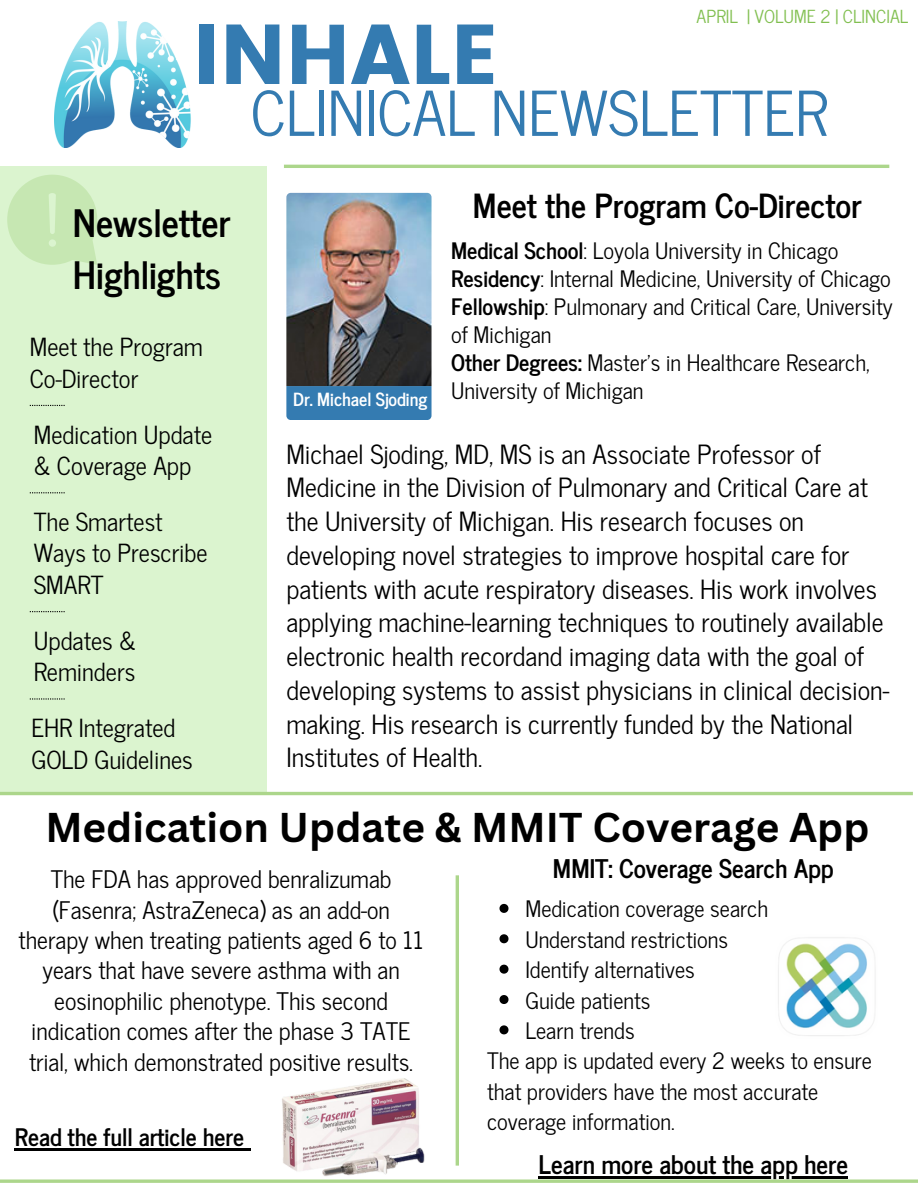
<style>
.page{position:relative;width:918px;height:1188px;background:#fff}
.page>*{position:absolute;margin:0;border:0;box-sizing:border-box;transform-origin:0 0}
.t1{font:84.45px "Poppins";color:#347bb1}
.t2{font:61.2px "News Cycle";color:#347bb1}
.t3{font:700 40.5px "Canva Sans";color:#000}
.t4{font:700 37.5px/51.8px "News Cycle";color:#000}
.t5{font:700 33px "News Cycle";color:#000}
.t6{font:26.25px/33.8px "News Cycle";color:#000}
.t7{font:700 25.5px "News Cycle";color:#000}
.t8{font:24.75px/31.5px "News Cycle";color:#000}
.t9{font:24px/30.3px "News Cycle";color:#000;text-align:center}
.t10{font:700 24px "News Cycle";color:#000}
.t11{font:22.5px/30.3px "News Cycle";color:#000}
.t12{font:700 18px "News Cycle";color:#fff}
.t13{font:17.85px "News Cycle";color:#81bf50}
.s1{font-weight:700}
</style>
<div class="page">
<div style="left:0;top:166px;width:267px;height:626px;background:#dbf4cf"></div>
<img style="left:54px;top:22px;width:137px;height:126px">
<hr style="left:284px;top:165px;width:605px;height:3px;background:#acd68b">
<hr style="left:0;top:792px;width:913px;height:3px;background:#acd68b">
<svg style="left:7px;top:175px;width:90px;height:90px"></svg>
<svg style="left:30px;top:492px;width:35px;height:1px"></svg>
<svg style="left:30px;top:405px;width:35px;height:1px"></svg>
<svg style="left:30px;top:611px;width:35px;height:1px"></svg>
<svg style="left:30px;top:698px;width:35px;height:2px"></svg>
<hr style="left:0;top:1180px;width:918px;height:3px;background:#acd68b">
<div style="left:286px;top:386px;width:146px;height:34px;background:#347bb1"></div>
<img style="left:286px;top:193px;width:146px;height:193px">
<hr style="left:456px;top:875px;width:3px;height:291px;background:#acd68b">
<img style="left:267px;top:1078px;width:166px;height:105px">
<svg style="left:500px;top:904px;width:8px;height:9px"></svg>
<svg style="left:500px;top:934px;width:8px;height:9px"></svg>
<svg style="left:500px;top:965px;width:8px;height:9px"></svg>
<svg style="left:500px;top:995px;width:8px;height:9px"></svg>
<svg style="left:500px;top:1025px;width:8px;height:9px"></svg>
<hr style="left:539px;top:1176px;width:309px;height:2px;background:#000">
<img style="left:778px;top:937px;width:98px;height:99px">
<hr style="left:15px;top:1148px;width:229px;height:2px;background:#000">
<svg style="left:244px;top:1148px;width:6px;height:2px"></svg>
<h5 class="t1" style="left:193px;top:5px;width:308px">INHALE</h5>
<h6 class="t13" style="left:697px;top:1px;width:213px">APRIL | VOLUME 2 | CLINCIAL</h6>
<p class="t4" style="left:73px;top:195px;width:159px">Newsletter<br>Highlights</p>
<p class="t8" style="left:30px;top:330px;width:175px">Meet the Program<br>Co-Director</p>
<p class="t8" style="left:34px;top:417px;width:180px">Medication Update &amp; Coverage App</p>
<p class="t8" style="left:34px;top:504px;width:175px">The Smartest<br>Ways to Prescribe<br>SMART</p>
<h6 class="t8" style="left:34px;top:623px;width:104px">Updates &amp;<br>Reminders</h6>
<p class="t8" style="left:31px;top:711px;width:163px">EHR Integrated<br>GOLD Guidelines</p>
<h3 class="t2" style="left:251px;top:59px;width:578px">CLINICAL NEWSLETTER</h3>
<p class="t12" style="left:293px;top:384px;width:135px">Dr. Michael Sjoding</p>
<h5 class="t5" style="left:473px;top:177px;width:390px">Meet the Program Co-Director</h5>
<p class="t11" style="left:451px;top:234px;width:389px"><span class="s1">Medical School</span>: Loyola University in Chicago</p>
<p class="t11" style="left:451px;top:262px;width:441px"><span class="s1">Residency</span>: Internal Medicine, University of Chicago</p>
<p class="t11" style="left:451px;top:291px;width:443px;line-height:28.2px"><span class="s1">Fellowship</span>: Pulmonary and Critical Care, University of Michigan</p>
<p class="t11" style="left:451px;top:347px;width:420px;line-height:28.2px"><span class="s1">Other Degrees:</span> Master’s in Healthcare Research,<br>University of Michigan</p>
<h4 class="t6" style="left:286px;top:435px;width:604px">Michael Sjoding, MD, MS is an Associate Professor of Medicine in the Division of Pulmonary and Critical Care at the University of Michigan. His research focuses on developing novel strategies to improve hospital care for patients with acute respiratory diseases. His work involves applying machine-learning techniques to routinely available electronic health recordand imaging data with the goal of developing systems to assist physicians in clinical decision&shy;making. His research is currently funded by the National Institutes of Health.</h4>
<p class="t3" style="left:45px;top:799px;width:826px">Medication Update &amp; MMIT Coverage App</p>
<h5 class="t9" style="left:19px;top:863px;width:407px">The FDA has approved benralizumab (Fasenra; AstraZeneca) as an add-on therapy when treating patients aged 6 to 11 years that have severe asthma with an eosinophilic phenotype. This second indication comes after the phase 3 TATE trial, which demonstrated positive results.</h5>
<p class="t10" style="left:15px;top:1116px;width:231px">Read the full article here</p>
<p class="t7" style="left:553px;top:846px;width:282px">MMIT: Coverage Search App</p>
<h3 class="t11" style="left:525px;top:892px;width:244px">Medication coverage search</h3>
<h6 class="t11" style="left:525px;top:923px;width:204px">Understand restrictions</h6>
<h6 class="t11" style="left:525px;top:953px;width:171px">Identify alternatives</h6>
<h6 class="t11" style="left:525px;top:984px;width:127px">Guide patients</h6>
<h6 class="t11" style="left:525px;top:1014px;width:111px">Learn trends</h6>
<h6 class="t11" style="left:487px;top:1044px;width:386px">The app is updated every 2 weeks to ensure that providers have the most accurate coverage information.</h6>
<p class="t7" style="left:539px;top:1142px;width:311px">Learn more about the app here</p>
</div>
